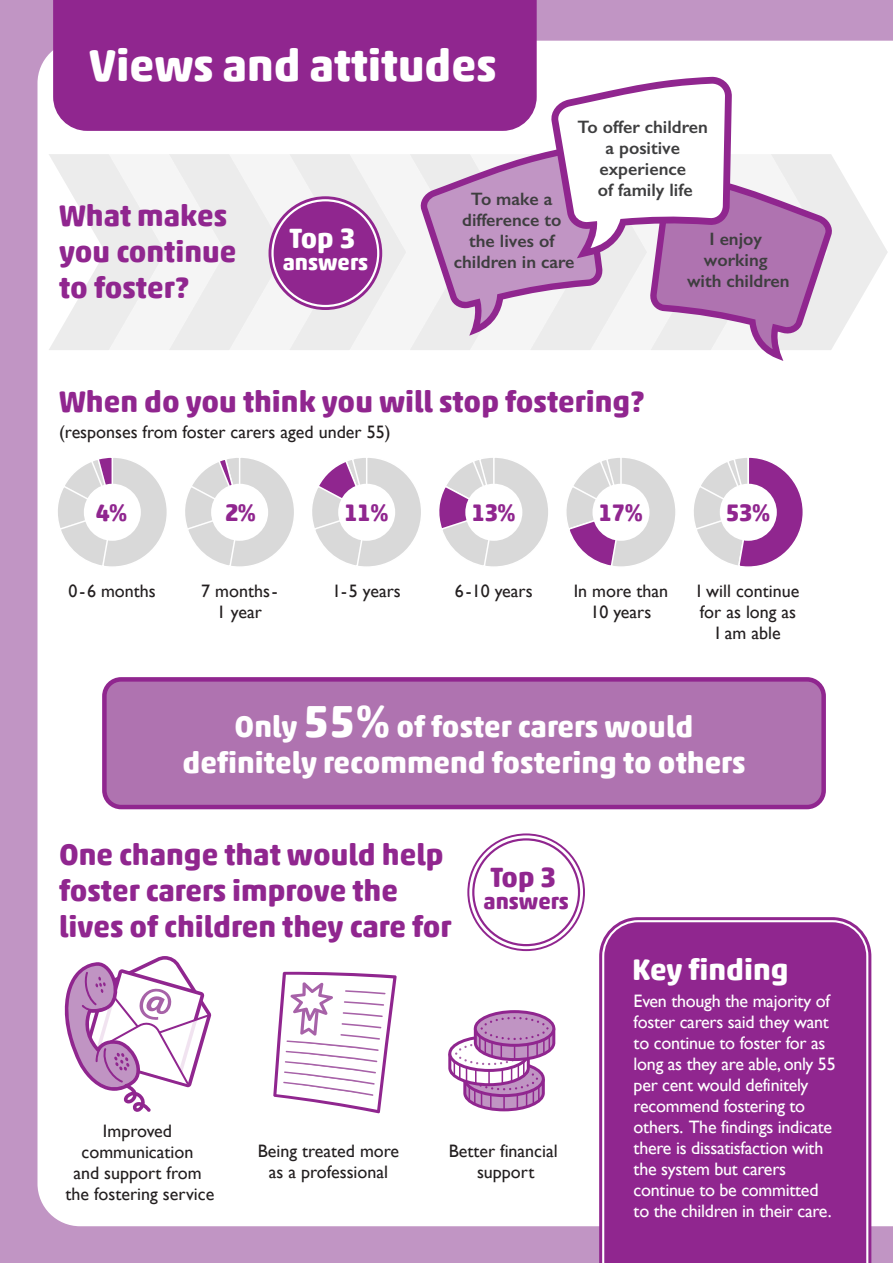
<style>
.page{position:relative;width:893px;height:1263px;background:#c195c4}
.page>*{position:absolute;margin:0;border:0;box-sizing:border-box;transform-origin:0 0}
.t1{font:700 45px "Akko Rounded Pro";color:#fff}
.t2{font:700 30px/36px "Akko Rounded Pro";color:#90268f}
.t3{font:700 30px/36px "Akko Rounded Pro";color:#fff;text-align:center}
.t4{font:700 27.9px "Akko Rounded Pro";color:#fff}
.t5{font:700 27.9px "Akko Rounded Pro";color:#90268f}
.t6{font:700 24px "Akko Rounded Pro";letter-spacing:-.04em;color:#90268f}
.t7{font:700 22.35px "Akko Rounded Pro";color:#fff}
.t8{font:700 22.35px "Akko Rounded Pro";color:#90268f}
.t9{font:18px/21px "Gill Sans";letter-spacing:-.015em;color:#fff}
.t10{font:18px/21px "Gill Sans";color:#231f20;text-align:center}
.t11{font:600 18px/21px "Gill Sans";color:#3e3e3f;text-align:center}
.s1{font-size:45px}
</style>
<div class="page">
<div style="left:38px;top:41px;width:855px;height:1185px;background:#fff"></div>
<div style="left:53px;top:0;width:484px;height:77px;background:#90268f"></div>
<svg style="left:49px;top:77px;width:839px;height:284px;background:#ddc5dd"></svg>
<svg style="left:61px;top:956px;width:150px;height:156px"></svg>
<svg style="left:599px;top:917px;width:272px;height:346px;background:#c289c2"></svg>
<div style="left:604px;top:922px;width:262px;height:341px;background:#90268f"></div>
<svg style="left:692px;top:456px;width:113px;height:113px;background:#ceaacd"></svg>
<div style="left:720px;top:484px;width:57px;height:57px;background:#fff;border-radius:50%"></div>
<svg style="left:565px;top:456px;width:112px;height:112px;background:#ded2de"></svg>
<div style="left:592px;top:484px;width:57px;height:57px;background:#fff;border-radius:50%"></div>
<svg style="left:437px;top:456px;width:113px;height:112px;background:#e0d8e0"></svg>
<div style="left:465px;top:484px;width:57px;height:57px;background:#fff;border-radius:50%"></div>
<svg style="left:311px;top:456px;width:111px;height:112px;background:#e0d9e0"></svg>
<div style="left:338px;top:484px;width:57px;height:57px;background:#fff;border-radius:50%"></div>
<svg style="left:184px;top:456px;width:111px;height:112px;background:#e5e4e5"></svg>
<div style="left:211px;top:484px;width:57px;height:57px;background:#fff;border-radius:50%"></div>
<div style="left:104px;top:679px;width:720px;height:128px;background:#af73b0;border-radius:17px"></div>
<div style="left:102px;top:677px;width:724px;height:132px;border:4px solid #90268f;border-radius:17px"></div>
<svg style="left:273px;top:972px;width:124px;height:141px;background:#eddeed"></svg>
<svg style="left:475px;top:1012px;width:79px;height:33px"></svg>
<div style="left:474px;top:1010px;width:81px;height:37px;border:3px solid #90268f;border-radius:50%"></div>
<svg style="left:447px;top:1017px;width:110px;height:96px"></svg>
<svg style="left:270px;top:198px;width:111px;height:111px"></svg>
<div style="left:269px;top:196px;width:113px;height:114px;border:3px solid #90268f;border-radius:50%"></div>
<div style="left:274px;top:201px;width:103px;height:104px;background:#90268f;border-radius:50%"></div>
<svg style="left:467px;top:833px;width:118px;height:118px"></svg>
<svg style="left:471px;top:837px;width:111px;height:111px"></svg>
<div style="left:469px;top:835px;width:114px;height:114px;border:3px solid #fff;border-radius:50%"></div>
<div style="left:474px;top:840px;width:104px;height:104px;background:#fff;border-radius:50%"></div>
<svg style="left:56px;top:456px;width:112px;height:112px;background:#e4e2e4"></svg>
<div style="left:84px;top:484px;width:57px;height:57px;background:#fff;border-radius:50%"></div>
<h1 class="t1" style="left:89px;top:37px;width:409px">Views and attitudes</h1>
<h2 class="t2" style="left:59px;top:197px;width:179px">What makes you continue to foster?</h2>
<h3 class="t4" style="left:290px;top:221px;width:68px">Top 3</h3>
<p class="t7" style="left:283px;top:248px;width:87px">answers</p>
<p class="t11" style="left:578px;top:116px;width:132px">To offer children a positive experience<br>of family life</p>
<p class="t11" style="left:687px;top:229px;width:104px">I enjoy working with children</p>
<p class="t11" style="left:454px;top:189px;width:122px">To make a difference to the lives of children in care</p>
<h2 class="t2" style="left:59px;top:383px;width:587px">When do you think you will stop fostering?</h2>
<p class="t10" style="left:59px;top:421px;width:333px">(responses from foster carers aged under 55)</p>
<h3 class="t6" style="left:96px;top:497px;width:33px">4%</h3>
<h3 class="t6" style="left:225px;top:497px;width:33px">2%</h3>
<h3 class="t6" style="left:344px;top:497px;width:46px">11%</h3>
<h3 class="t6" style="left:471px;top:497px;width:46px">13%</h3>
<h3 class="t6" style="left:599px;top:497px;width:46px">17%</h3>
<h3 class="t6" style="left:726px;top:497px;width:46px">53%</h3>
<p class="t10" style="left:69px;top:580px;width:89px">0-6 months</p>
<p class="t10" style="left:201px;top:580px;width:78px">7 months-<br>1 year</p>
<p class="t10" style="left:332px;top:580px;width:70px">1-5 years</p>
<p class="t10" style="left:455px;top:580px;width:79px">6-10 years</p>
<p class="t10" style="left:574px;top:580px;width:96px">In more than<br>10 years</p>
<p class="t10" style="left:697px;top:580px;width:104px">I will continue for as long as<br>I am able</p>
<h2 class="t3" style="left:183px;top:708px;width:564px">Only <span class="s1">55%</span> of foster carers would definitely recommend fostering to others</h2>
<h2 class="t2" style="left:59px;top:836px;width:394px">One change that would help foster carers improve the lives of children they care for</h2>
<h3 class="t5" style="left:490px;top:860px;width:68px">Top 3</h3>
<p class="t8" style="left:483px;top:887px;width:87px">answers</p>
<p class="t10" style="left:66px;top:1120px;width:150px">Improved communication<br>and support from the fostering service</p>
<p class="t10" style="left:258px;top:1140px;width:143px">Being treated more as a professional</p>
<p class="t10" style="left:449px;top:1140px;width:111px">Better financial support</p>
<h2 class="t3" style="left:632px;top:951px;width:158px">Key finding</h2>
<p class="t9" style="left:634px;top:990px;width:204px">Even though the majority of foster carers said they want to continue to foster for as long as they are able, only 55 per cent would definitely recommend fostering to others. The findings indicate there is dissatisfaction with the system but carers continue to be committed to the children in their care.</p>
</div>
